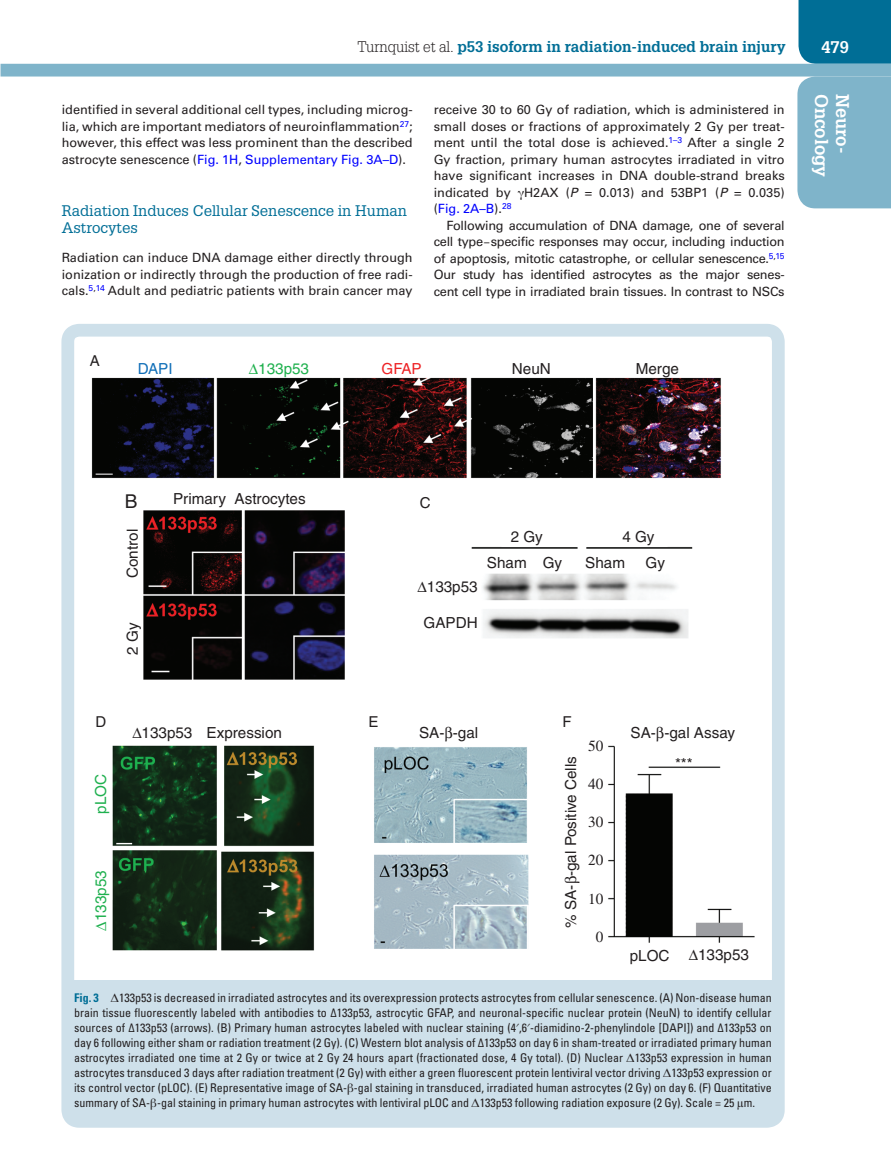
<style>
.page{position:relative;width:891px;height:1175px;background:#fff}
.page>*{position:absolute;margin:0;border:0;box-sizing:border-box;transform-origin:0 0}
.t1{font:19.05px "Helvetica";color:#231f20}
.t2{font:700 18px "Glypha LT Std";color:#fff}
.t3{font:700 16.5px "Glypha LT Std";color:#fff}
.t4{font:15.3px/25.3px "Helvetica";color:#231f20;text-align:center}
.t5{font:15.3px "Helvetica";color:#1fb04f}
.t6{font:15.3px "Helvetica";color:#1eb04d}
.t7{font:15.3px "Helvetica";color:#116fb8}
.t8{font:15.3px "Helvetica";color:#ed2225}
.t9{font:700 15px "Glypha LT Std";color:#006e96}
.t10{font:15px/16.5px "Glypha LT Std";color:#006e96}
.t11{font:15px "Helvetica";color:#231f20}
.t12{font:12.75px/16.5px "Univers LT Std";color:#231f20;text-align:justify}
.t13{font:condensed 12px/15px "Univers LT Std";color:#231f20;text-align:justify}
.s1{font-weight:300;color:#231f20}
.s2{color:#00f}
.s3{font-family:"Gandhari Unicode"}
.s4{font-style:italic}
.s5{font-weight:700;color:#006e96}
.s6{font-family:"Gandhari Unicode";font-stretch:normal}
</style>
<div class="page">
<div style="left:799px;top:0;width:92px;height:64px;background:#006e96"></div>
<div style="left:1px;top:64px;width:890px;height:12px;background:#7fb4ca"></div>
<div style="left:797px;top:76px;width:94px;height:132px;background:#7fb4ca"></div>
<div style="left:65px;top:980px;width:716px;height:135px;background:#cee0ea"></div>
<img style="left:91px;top:378px;width:664px;height:573px">
<div style="left:61px;top:324px;width:724px;height:803px;border:13px solid #cee0ea;border-radius:12px"></div>
<svg style="left:564px;top:876px;width:15px;height:7px"></svg>
<svg style="left:589px;top:740px;width:14px;height:11px"></svg>
<svg style="left:589px;top:855px;width:14px;height:10px"></svg>
<svg style="left:590px;top:893px;width:13px;height:10px"></svg>
<svg style="left:596px;top:931px;width:7px;height:10px"></svg>
<svg style="left:445px;top:726px;width:7px;height:15px"></svg>
<svg style="left:657px;top:726px;width:7px;height:15px"></svg>
<svg style="left:588px;top:779px;width:15px;height:10px"></svg>
<svg style="left:589px;top:817px;width:14px;height:10px"></svg>
<p class="t9" style="left:358px;top:37px;width:430px"><span class="s1">Turnquist et al.</span> p53 isoform in radiation-induced brain injury</p>
<h3 class="t3" style="left:821px;top:37px;width:29px">479</h3>
<h2 class="t2" style="left:833px;top:94px;width:85px;rotate:90deg">Oncology</h2>
<h2 class="t2" style="left:854px;top:94px;width:61px;rotate:90deg">Neuro-</h2>
<p class="t12" style="left:62px;top:102px;width:353px">identified in several additional cell types, including microg&shy;lia, which are important mediators of neuroinflammation<sup>27</sup>; however, this effect was less prominent than the described astrocyte senescence (<span class="s2">Fig. 1H</span>, <span class="s2">Supplementary Fig. 3A–D</span>).</p>
<p class="t10" style="left:62px;top:202px;width:347px">Radiation Induces Cellular Senescence in Human<br>Astrocytes</p>
<p class="t12" style="left:62px;top:249px;width:353px">Radiation can induce DNA damage either directly through ionization or indirectly through the production of free radi&shy;cals.<sup>5</sup><sup>,</sup><sup>14</sup> Adult and pediatric patients with brain cancer may</p>
<p class="t12" style="left:434px;top:102px;width:353px">receive 30 to 60 Gy of radiation, which is administered in small doses or fractions of approximately 2 Gy per treat&shy;ment until the total dose is achieved.<sup>1–3</sup> After a single 2<br>Gy fraction, primary human astrocytes irradiated in vitro have significant increases in DNA double-strand breaks indicated by <span class="s3">γ</span>H2AX (<span class="s4">P</span> = 0.013) and 53BP1 (<span class="s4">P</span> = 0.035) (<span class="s2">Fig. 2A–B</span>).<sup>28</sup></p>
<p class="t12" style="left:434px;top:217px;width:353px;text-indent:13px">Following accumulation of DNA damage, one of several cell type<span class="s3">‒</span>specific responses may occur, including induction of apoptosis, mitotic catastrophe, or cellular senescence.<sup>5</sup><sup>,</sup><sup>15<br></sup>Our study has identified astrocytes as the major senes&shy;cent cell type in irradiated brain tissues. In contrast to NSCs</p>
<p class="t11" style="left:90px;top:352px;width:12px">A</p>
<p class="t7" style="left:138px;top:359px;width:36px">DAPI</p>
<p class="t6" style="left:249px;top:359px;width:62px">∆133p53</p>
<h1 class="t1" style="left:125px;top:490px;width:14px">B</h1>
<p class="t4" style="left:120px;top:578px;width:51px;rotate:-90deg">Control</p>
<p class="t4" style="left:120px;top:655px;width:34px;rotate:-90deg">2 Gy</p>
<p class="t4" style="left:173px;top:486px;width:134px">Primary Astrocytes</p>
<p class="t8" style="left:382px;top:359px;width:42px">GFAP</p>
<p class="t4" style="left:512px;top:355px;width:40px">NeuN</p>
<p class="t4" style="left:636px;top:355px;width:45px">Merge</p>
<p class="t11" style="left:420px;top:493px;width:12px">C</p>
<p class="t4" style="left:418px;top:574px;width:62px">∆133p53</p>
<p class="t4" style="left:424px;top:610px;width:56px">GAPDH</p>
<p class="t4" style="left:487px;top:524px;width:77px">2 Gy<br>Sham Gy</p>
<p class="t4" style="left:622px;top:524px;width:34px">4 Gy</p>
<p class="t4" style="left:585px;top:549px;width:41px">Sham</p>
<p class="t4" style="left:646px;top:549px;width:21px">Gy</p>
<p class="t11" style="left:95px;top:712px;width:12px">D</p>
<p class="t11" style="left:368px;top:712px;width:12px">E</p>
<p class="t11" style="left:563px;top:712px;width:11px">F</p>
<p class="t4" style="left:419px;top:720px;width:61px">SA- -gal</p>
<p class="t4" style="left:631px;top:719px;width:106px">SA- -gal Assay</p>
<p class="t4" style="left:132px;top:720px;width:151px">∆133p53 Expression</p>
<p class="t5" style="left:92px;top:813px;width:41px;rotate:-90deg">pLOC</p>
<p class="t5" style="left:92px;top:930px;width:62px;rotate:-90deg">∆133p53</p>
<p class="t4" style="left:558px;top:927px;width:173px;rotate:-90deg">% SA- -gal Positive Cells</p>
<p class="t4" style="left:675px;top:751px;width:19px">***</p>
<p class="t4" style="left:630px;top:942px;width:41px">pLOC</p>
<p class="t4" style="left:689px;top:942px;width:62px">∆133p53</p>
<p class="t13" style="left:74px;top:990px;width:699px"><span class="s5">Fig. 3</span> <span class="s6">Δ</span>133p53 is decreased in irradiated astrocytes and its overexpression protects astrocytes from cellular senescence. (A) Non-disease human brain tissue fluorescently labeled with antibodies to ∆133p53, astrocytic GFAP, and neuronal-specific nuclear protein (NeuN) to identify cellular sources of ∆133p53 (arrows). (B) Primary human astrocytes labeled with nuclear staining (4<span class="s6">′</span>,6<span class="s6">′</span>-diamidino-2-phenylindole [DAPI]) and ∆133p53 on day 6 following either sham or radiation treatment (2 Gy). (C) Western blot analysis of ∆133p53 on day 6 in sham-treated or irradiated primary human astrocytes irradiated one time at 2 Gy or twice at 2 Gy 24 hours apart (fractionated dose, 4 Gy total). (D) Nuclear <span class="s6">Δ</span>133p53 expression in human astrocytes transduced 3 days after radiation treatment (2 Gy) with either a green fluorescent protein lentiviral vector driving <span class="s6">Δ</span>133p53 expression or its control vector (pLOC). (E) Representative image of SA-<span class="s6">β</span>-gal staining in transduced, irradiated human astrocytes (2 Gy) on day 6. (F) Quantitative summary of SA-<span class="s6">β</span>-gal staining in primary human astrocytes with lentiviral pLOC and <span class="s6">Δ</span>133p53 following radiation exposure (2 Gy). Scale = 25 <span class="s6">μ</span>m.</p>
</div>
